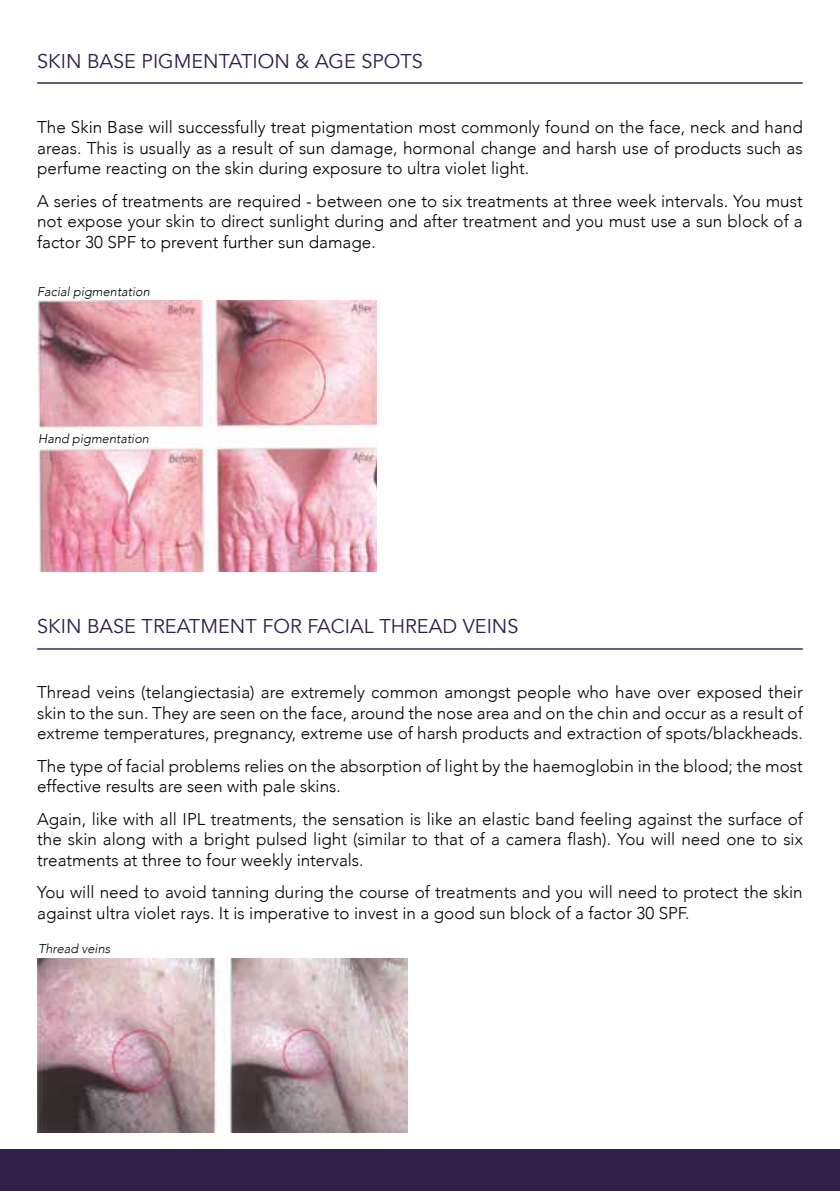
<style>
.page{position:relative;width:840px;height:1191px;background:#fff}
.page>*{position:absolute;margin:0;border:0;box-sizing:border-box;transform-origin:0 0}
.t1{font:19.8px "Avenir";color:#2e1e48}
.t2{font:300 17px/20.4px "Avenir";color:#000;text-align:justify}
.t3{font:italic 300 12.8px "Avenir";color:#000}
</style>
<div class="page">
<div style="left:0;top:1149px;width:839px;height:42px;background:#2e1e48"></div>
<hr style="left:37px;top:82px;width:765px;height:2px;background:#2e1e48">
<hr style="left:37px;top:648px;width:765px;height:1px;background:#2e1e48">
<img style="left:37px;top:300px;width:339px;height:271px">
<div style="left:38px;top:434px;width:115px;height:13px;background:#fff"></div>
<img style="left:37px;top:958px;width:370px;height:174px">
<p class="t1" style="left:37px;top:50px;width:387px">SKIN BASE PIGMENTATION &amp; AGE SPOTS</p>
<p class="t2" style="left:37px;top:117px;width:766px">The Skin Base will successfully treat pigmentation most commonly found on the face, neck and hand areas. This is usually as a result of sun damage, hormonal change and harsh use of products such as perfume reacting on the skin during exposure to ultra violet light.</p>
<p class="t2" style="left:37px;top:191px;width:766px">A series of treatments are required - between one to six treatments at three week intervals. You must not expose your skin to direct sunlight during and after treatment and you must use a sun block of a factor 30 SPF to prevent further sun damage.</p>
<p class="t3" style="left:37px;top:284px;width:114px">Facial pigmentation</p>
<p class="t3" style="left:38px;top:431px;width:112px">Hand pigmentation</p>
<p class="t1" style="left:37px;top:614px;width:482px">SKIN BASE TREATMENT FOR FACIAL THREAD VEINS</p>
<p class="t2" style="left:37px;top:682px;width:766px">Thread veins (telangiectasia) are extremely common amongst people who have over exposed their skin to the sun. They are seen on the face, around the nose area and on the chin and occur as a result of extreme temperatures, pregnancy, extreme use of harsh products and extraction of spots/blackheads.</p>
<p class="t2" style="left:37px;top:755px;width:766px">The type of facial problems relies on the absorption of light by the haemoglobin in the blood; the most effective results are seen with pale skins.</p>
<p class="t2" style="left:37px;top:808px;width:766px">Again, like with all IPL treatments, the sensation is like an elastic band feeling against the surface of the skin along with a bright pulsed light (similar to that of a camera flash). You will need one to six treatments at three to four weekly intervals.</p>
<p class="t2" style="left:37px;top:882px;width:766px">You will need to avoid tanning during the course of treatments and you will need to protect the skin against ultra violet rays. It is imperative to invest in a good sun block of a factor 30 SPF.</p>
<p class="t3" style="left:38px;top:941px;width:73px">Thread veins</p>
</div>
